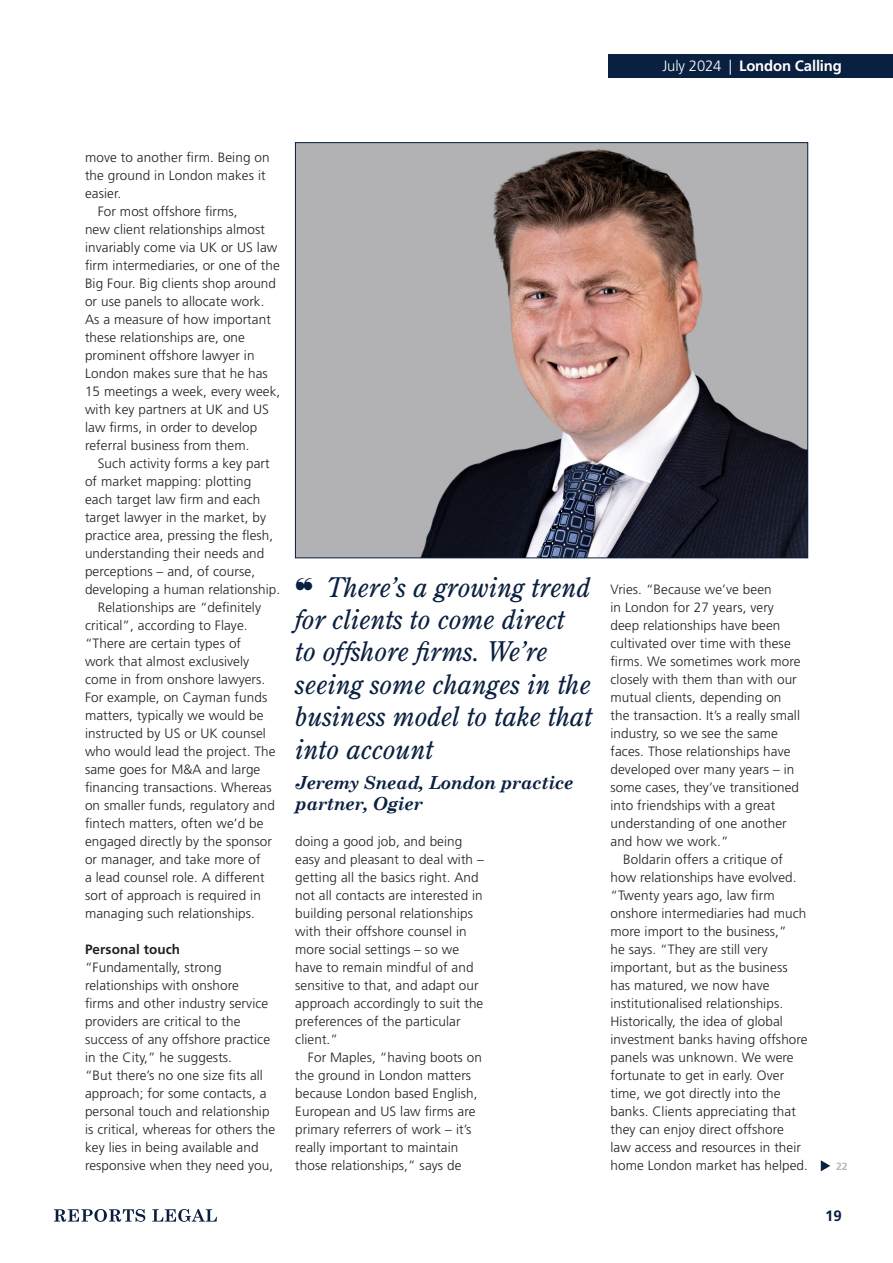
<style>
.page{position:relative;width:893px;height:1263px;background:#fff}
.page>*{position:absolute;margin:0;border:0;box-sizing:border-box;transform-origin:0 0}
.Pullquote{font:italic 27px/32.4px "Century Old Style Std";color:#0a2040}
.Pullquote-2{font:italic 700 18px/21.6px "Century Schoolbook";letter-spacing:-.02em;color:#0a2040}
.t1{font:700 15px "Frutiger LT Std";letter-spacing:-.01em;color:#fff}
.t2{font:700 15px "Frutiger LT Std";color:#0a2040}
.Par_no_indent{font:300 13.5px/18px "Frutiger LT Std";letter-spacing:.01em;color:#231f20}
.Crosshead{font:700 13.5px "Frutiger LT Std";letter-spacing:.01em;color:#231f20}
.t3{font:700 10.5px "Frutiger LT Std";color:#b7b8c3}
.s1{font-weight:300}
</style>
<div class="page">
<div style="left:608px;top:54px;width:285px;height:23px;background:#0a2040"></div>
<svg style="left:54px;top:1209px;width:91px;height:13px"></svg>
<svg style="left:152px;top:1209px;width:65px;height:13px"></svg>
<img style="left:297px;top:144px;width:509px;height:412px">
<svg style="left:821px;top:1160px;width:9px;height:11px"></svg>
<p class="t1" style="left:662px;top:57px;width:181px"><span class="s1">July 2024 |</span> London Calling</p>
<p class="Par_no_indent" style="left:85px;top:149px;width:186px">move to another firm. Being on the ground in London makes it easier.</p>
<p class="Par_no_indent" style="left:85px;top:203px;width:197px;text-indent:13px">For most offshore firms,<br>new client relationships almost invariably come via UK or US law firm intermediaries, or one of the<br>Big Four. Big clients shop around or use panels to allocate work.<br>As a measure of how important these relationships are, one prominent offshore lawyer in<br>London makes sure that he has<br>15 meetings a week, every week, with key partners at UK and US law firms, in order to develop referral business from them.</p>
<p class="Par_no_indent" style="left:85px;top:455px;width:197px;text-indent:13px">Such activity forms a key part of market mapping: plotting each target law firm and each target lawyer in the market, by practice area, pressing the flesh, understanding their needs and perceptions – and, of course, developing a human relationship.</p>
<p class="Par_no_indent" style="left:85px;top:599px;width:192px;text-indent:13px">Relationships are “definitely critical”, according to Flaye. “There are certain types of<br>work that almost exclusively come in from onshore lawyers.<br>For example, on Cayman funds matters, typically we would be instructed by US or UK counsel who would lead the project. The same goes for M&amp;A and large financing transactions. Whereas on smaller funds, regulatory and fintech matters, often we’d be engaged directly by the sponsor or manager, and take more of<br>a lead counsel role. A different sort of approach is required in managing such relationships.</p>
<p class="Crosshead" style="left:85px;top:941px;width:97px">Personal touch</p>
<p class="Par_no_indent" style="left:85px;top:959px;width:192px">“Fundamentally, strong relationships with onshore<br>firms and other industry service providers are critical to the success of any offshore practice in the City,” he suggests.<br>“But there’s no one size fits all approach; for some contacts, a personal touch and relationship is critical, whereas for others the key lies in being available and responsive when they need you,</p>
<p class="Pullquote" style="left:295px;top:570px;width:299px">❝ There’s a growing trend for clients to come direct<br>to offshore firms. We’re seeing some changes in the business model to take that into account</p>
<p class="Pullquote-2" style="left:295px;top:771px;width:280px">Jeremy Snead, London practice partner, Ogier</p>
<p class="Par_no_indent" style="left:295px;top:833px;width:190px">doing a good job, and being easy and pleasant to deal with – getting all the basics right. And not all contacts are interested in building personal relationships with their offshore counsel in more social settings – so we have to remain mindful of and sensitive to that, and adapt our approach accordingly to suit the preferences of the particular client.”</p>
<p class="Par_no_indent" style="left:295px;top:1049px;width:188px;text-indent:13px">For Maples, “having boots on the ground in London matters because London based English,<br>European and US law firms are primary referrers of work – it’s really important to maintain those relationships,” says de</p>
<p class="Par_no_indent" style="left:610px;top:581px;width:191px">Vries. “Because we’ve been<br>in London for 27 years, very deep relationships have been cultivated over time with these firms. We sometimes work more closely with them than with our mutual clients, depending on the transaction. It’s a really small industry, so we see the same faces. Those relationships have developed over many years – in some cases, they’ve transitioned into friendships with a great understanding of one another and how we work.”</p>
<p class="Par_no_indent" style="left:610px;top:851px;width:199px;text-indent:13px">Boldarin offers a critique of how relationships have evolved. “Twenty years ago, law firm onshore intermediaries had much more import to the business,”<br>he says. “They are still very important, but as the business has matured, we now have institutionalised relationships.<br>Historically, the idea of global investment banks having offshore panels was unknown. We were fortunate to get in early. Over time, we got directly into the banks. Clients appreciating that they can enjoy direct offshore<br>law access and resources in their home London market has helped.</p>
<p class="t3" style="left:836px;top:1160px;width:13px">22</p>
<p class="t2" style="left:825px;top:1207px;width:18px">19</p>
</div>
